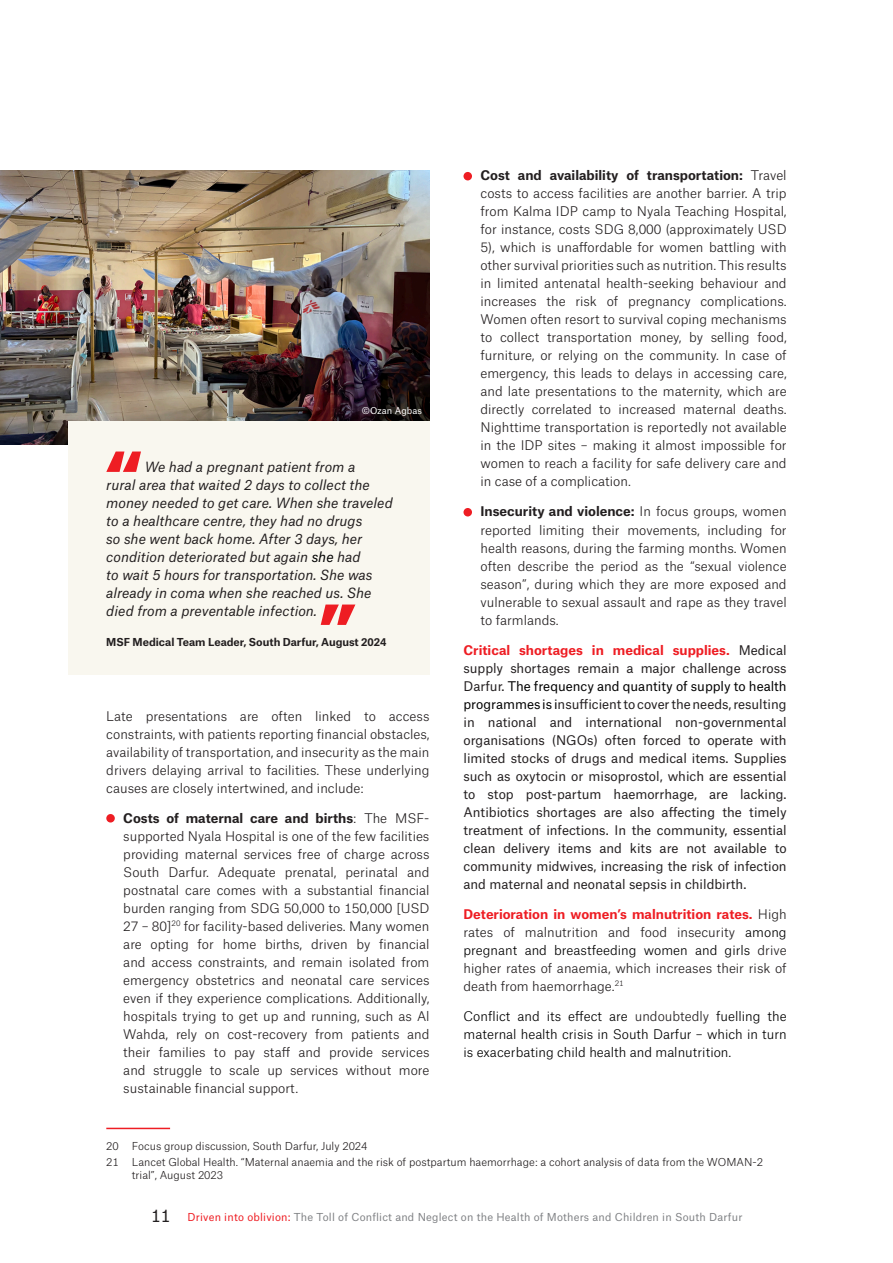
<style>
.page{position:relative;width:893px;height:1263px;background:#fff}
.page>*{position:absolute;margin:0;border:0;box-sizing:border-box;transform-origin:0 0}
.t1{font:italic 13.5px/18px "Atlas Grotesk TF";color:#231f20}
.Body_Text{font:300 12.75px/18px "Atlas Grotesk TF";color:#231f20;text-align:justify}
.Body_Text-2{font:12.75px/18px "Atlas Grotesk TF";color:#231f20;text-align:justify}
.Body_Text-3{font:300 12.75px/18px "Atlas Grotesk TF";color:#000;text-align:justify}
.footnote{font:300 10.5px/12.6px "Atlas Grotesk TF";color:#231f20}
.t2{font:10.5px "Atlas Grotesk TF";letter-spacing:.02em;color:#808285}
.author{font:700 10.5px "Atlas Grotesk TF";color:#231f20}
.Body_Text-4{font:9px "Atlas Grotesk TF";color:#fff}
.s1{color:#000}
.s2{font-weight:700}
.s3{font-weight:700;color:#ee1d23}
.s4{color:#231f20}
.s5{font-size:16.5px;color:#231f20}
.s6{color:#ee1d23}
</style>
<div class="page">
<img style="left:0;top:170px;width:429px;height:274px">
<div style="left:106px;top:814px;width:9px;height:8px;background:#ee1d23;border-radius:50%"></div>
<hr style="left:106px;top:1128px;width:64px;height:1px;background:#ee1d23">
<div style="left:463px;top:172px;width:9px;height:8px;background:#ee1d23;border-radius:50%"></div>
<div style="left:463px;top:508px;width:9px;height:8px;background:#ee1d23;border-radius:50%"></div>
<div style="left:68px;top:421px;width:361px;height:253px;background:#f9f7ef"></div>
<svg style="left:106px;top:451px;width:35px;height:21px"></svg>
<svg style="left:321px;top:604px;width:34px;height:21px"></svg>
<p class="Body_Text-4" style="left:362px;top:403px;width:62px">©Ozan Agbas</p>
<p class="t1" style="left:106px;top:456px;width:288px;text-indent:38px">We had a pregnant patient from a<br>rural area that waited 2 days to collect the money needed to get care. When she traveled to a healthcare centre, they had no drugs<br>so she went back home. After 3 days, her condition deteriorated but again <span class="s1">she</span> had<br>to wait 5 hours for transportation. She was already in coma when she reached us. She died from a preventable infection.</p>
<p class="author" style="left:106px;top:633px;width:282px">MSF Medical Team Leader, South Darfur, August 2024</p>
<p class="Body_Text" style="left:106px;top:705px;width:325px">Late presentations are often linked to access constraints, with patients reporting financial obstacles, availability of transportation, and insecurity as the main drivers delaying arrival to facilities. These underlying causes are closely intertwined, and include:</p>
<p class="Body_Text" style="left:123px;top:807px;width:308px"><span class="s2">Costs of maternal care and births</span>: The MSF&shy;supported Nyala Hospital is one of the few facilities providing maternal services free of charge across South Darfur. Adequate prenatal, perinatal and postnatal care comes with a substantial financial burden ranging from SDG 50,000 to 150,000 [USD 27 – 80]<sup>20</sup> for facility-based deliveries. Many women are opting for home births, driven by financial and access constraints, and remain isolated from emergency obstetrics and neonatal care services even if they experience complications. Additionally, hospitals trying to get up and running, such as Al Wahda, rely on cost-recovery from patients and their families to pay staff and provide services and struggle to scale up services without more sustainable financial support.</p>
<p class="Body_Text" style="left:480px;top:165px;width:308px"><span class="s2">Cost and availability of transportation:</span> Travel costs to access facilities are another barrier. A trip from Kalma IDP camp to Nyala Teaching Hospital, for instance, costs SDG 8,000 (approximately USD 5), which is unaffordable for women battling with other survival priorities such as nutrition. This results in limited antenatal health-seeking behaviour and increases the risk of pregnancy complications.<br>Women often resort to survival coping mechanisms to collect transportation money, by selling food, furniture, or relying on the community. In case of emergency, this leads to delays in accessing care, and late presentations to the maternity, which are directly correlated to increased maternal deaths.<br>Nighttime transportation is reportedly not available in the IDP sites – making it almost impossible for women to reach a facility for safe delivery care and in case of a complication.</p>
<p class="Body_Text" style="left:480px;top:501px;width:308px"><span class="s2">Insecurity and violence:</span> In focus groups, women reported limiting their movements, including for health reasons, during the farming months. Women often describe the period as the “sexual violence season”, during which they are more exposed and vulnerable to sexual assault and rape as they travel to farmlands.</p>
<p class="Body_Text-2" style="left:463px;top:639px;width:325px"><span class="s3">Critical shortages in medical supplies.</span> Medical supply shortages remain a major challenge across Darfur. <span class="s1">The frequency and quantity of supply to health programmes is i</span>nsufficient to cover the needs, resulting in national and international non-governmental organisations (NGOs) often forced to operate with limited stocks of drugs and medical items. Supplies such as oxytocin or misoprostol, which are essential to stop post-partum haemorrhage, are lacking.<br>Antibiotics shortages are also affecting the timely treatment of infections. In the community, essential clean delivery items and kits are not available to community midwives, increasing the risk of infection and maternal and neonatal sepsis in childbirth.</p>
<p class="Body_Text" style="left:463px;top:903px;width:325px"><span class="s3">Deterioration in women’s malnutrition rates.</span> High rates of malnutrition and food insecurity <span class="s1">among pregnant and breastfeeding women and girls</span> drive higher rates of anaemia, which increases their risk of death from haemorrhage.<sup>21</sup></p>
<p class="Body_Text-3" style="left:463px;top:1005px;width:325px">Conflict and its effect are <span class="s4">undoubtedly</span> fuelling the maternal health crisis in South Darfur – which in turn is exacerbating child health and malnutrition.</p>
<p class="footnote" style="left:106px;top:1138px;width:263px">20 Focus group discussion, South Darfur, July 2024</p>
<p class="footnote" style="left:132px;top:1155px;width:633px;text-indent:-26px">21 Lancet Global Health. “Maternal anaemia and the risk of postpartum haemorrhage: a cohort analysis of data from the WOMAN-2 trial”, August 2023</p>
<p class="t2" style="left:151px;top:1208px;width:593px"><span class="s5">11</span> <span class="s6">Driven into oblivion:</span> The Toll of Conflict and Neglect on the Health of Mothers and Children in South Darfur</p>
</div>
